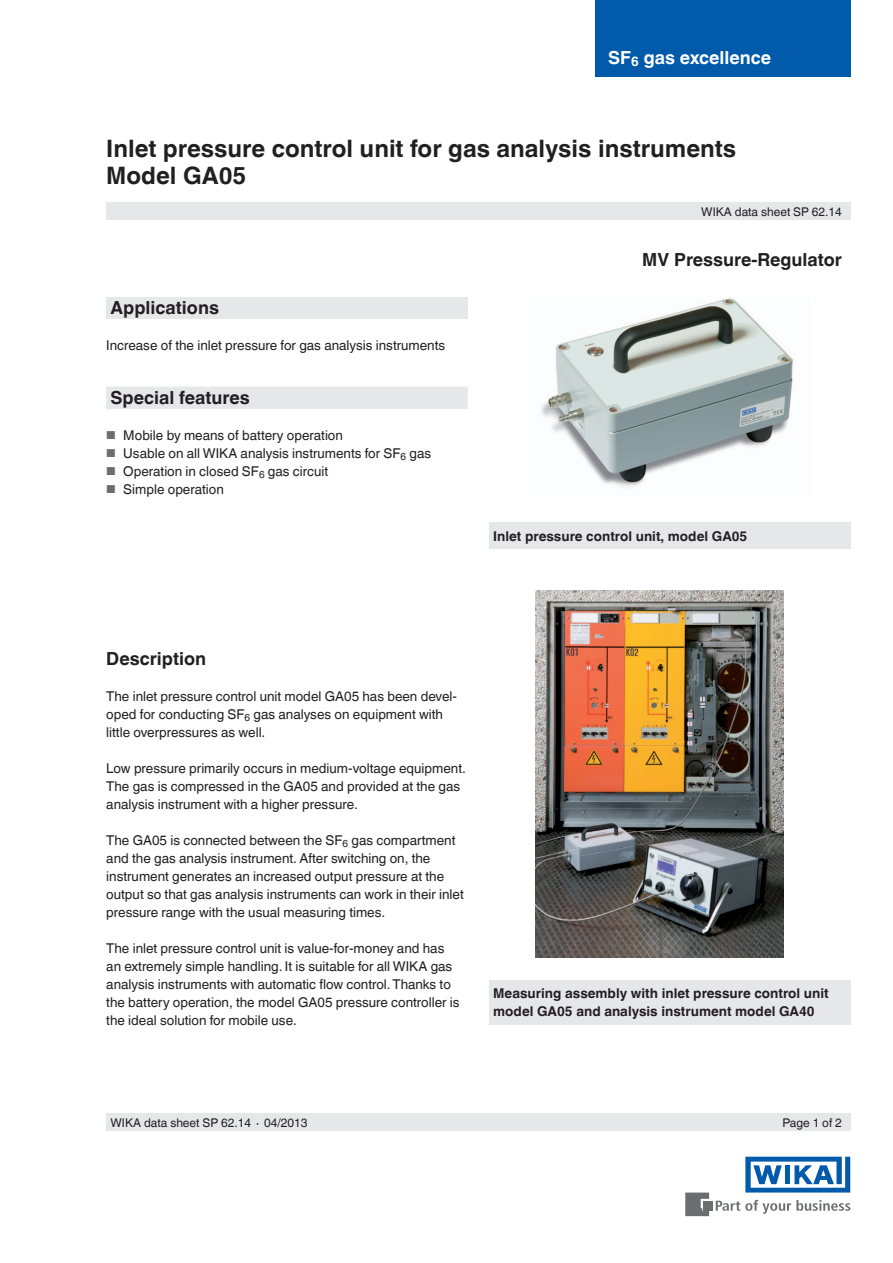
<style>
.page{position:relative;width:893px;height:1263px;background:#fff}
.page>*{position:absolute;margin:0;border:0;box-sizing:border-box;transform-origin:0 0}
.t1{font:700 24px/27px "Helvetica World";color:#231f20}
.t2{font:700 18px "Helvetica World";color:#231f20}
.t3{font:700 18px "Helvetica World";color:#fff}
.t4{font:13.5px/18px "Helvetica World";color:#231f20}
.t5{font:700 13.5px/18px "Helvetica World";color:#231f20}
.t6{font:12px "Helvetica World";color:#231f20}
.s1{font-size:11.55px;color:#6c6d70}
</style>
<div class="page">
<div style="left:106px;top:298px;width:362px;height:21px;background:#e6e7e9"></div>
<svg style="left:716px;top:1200px;width:134px;height:14px"></svg>
<div style="left:703px;top:1201px;width:9px;height:9px;background:#6c6d70"></div>
<svg style="left:685px;top:1192px;width:24px;height:24px"></svg>
<svg style="left:745px;top:1157px;width:105px;height:35px"></svg>
<div style="left:106px;top:203px;width:744px;height:17px;background:#e6e7e9"></div>
<div style="left:106px;top:1114px;width:744px;height:17px;background:#e6e7e9"></div>
<div style="left:595px;top:0;width:255px;height:77px;background:#015aaa"></div>
<img style="left:541px;top:298px;width:252px;height:190px">
<img style="left:536px;top:590px;width:248px;height:368px">
<div style="left:489px;top:522px;width:361px;height:27px;background:#e6e7e9"></div>
<div style="left:106px;top:387px;width:362px;height:22px;background:#e6e7e9"></div>
<div style="left:489px;top:980px;width:361px;height:45px;background:#e6e7e9"></div>
<h2 class="t3" style="left:608px;top:47px;width:165px">SF<sub>6</sub> gas excellence</h2>
<h1 class="t1" style="left:106px;top:135px;width:631px">Inlet pressure control unit for gas analysis instruments<br>Model GA05</h1>
<p class="t6" style="left:701px;top:204px;width:142px">WIKA data sheet SP 62.14</p>
<h2 class="t2" style="left:111px;top:297px;width:110px">Applications</h2>
<p class="t4" style="left:106px;top:336px;width:340px">Increase of the inlet pressure for gas analysis instruments</p>
<h2 class="t2" style="left:111px;top:387px;width:141px">Special features</h2>
<p class="t4" style="left:106px;top:426px;width:238px"><span class="s1">■</span> Mobile by means of battery operation</p>
<p class="t4" style="left:106px;top:444px;width:326px"><span class="s1">■</span> Usable on all WIKA analysis instruments for SF<sub>6</sub> gas</p>
<p class="t4" style="left:106px;top:462px;width:223px"><span class="s1">■</span> Operation in closed SF<sub>6</sub> gas circuit</p>
<p class="t4" style="left:106px;top:480px;width:119px"><span class="s1">■</span> Simple operation</p>
<h2 class="t2" style="left:642px;top:249px;width:201px">MV Pressure-Regulator</h2>
<p class="t5" style="left:493px;top:527px;width:256px">Inlet pressure control unit, model GA05</p>
<h2 class="t2" style="left:106px;top:648px;width:101px">Description</h2>
<p class="t4" style="left:106px;top:687px;width:352px">The inlet pressure control unit model GA05 has been devel&shy;oped for conducting SF<sub>6</sub> gas analyses on equipment with little overpressures as well.</p>
<p class="t4" style="left:106px;top:759px;width:361px">Low pressure primarily occurs in medium-voltage equipment.<br>The gas is compressed in the GA05 and provided at the gas analysis instrument with a higher pressure.</p>
<p class="t4" style="left:106px;top:831px;width:359px">The GA05 is connected between the SF<sub>6</sub> gas compartment and the gas analysis instrument. After switching on, the instrument generates an increased output pressure at the output so that gas analysis instruments can work in their inlet pressure range with the usual measuring times.</p>
<p class="t4" style="left:106px;top:939px;width:355px">The inlet pressure control unit is value-for-money and has an extremely simple handling. It is suitable for all WIKA gas analysis instruments with automatic flow control. Thanks to the battery operation, the model GA05 pressure controller is the ideal solution for mobile use.</p>
<p class="t5" style="left:493px;top:985px;width:337px">Measuring assembly with inlet pressure control unit model GA05 and analysis instrument model GA40</p>
<p class="t6" style="left:111px;top:1115px;width:198px">WIKA data sheet SP 62.14 ∙ 04/2013</p>
<p class="t6" style="left:782px;top:1115px;width:61px">Page 1 of 2</p>
</div>
